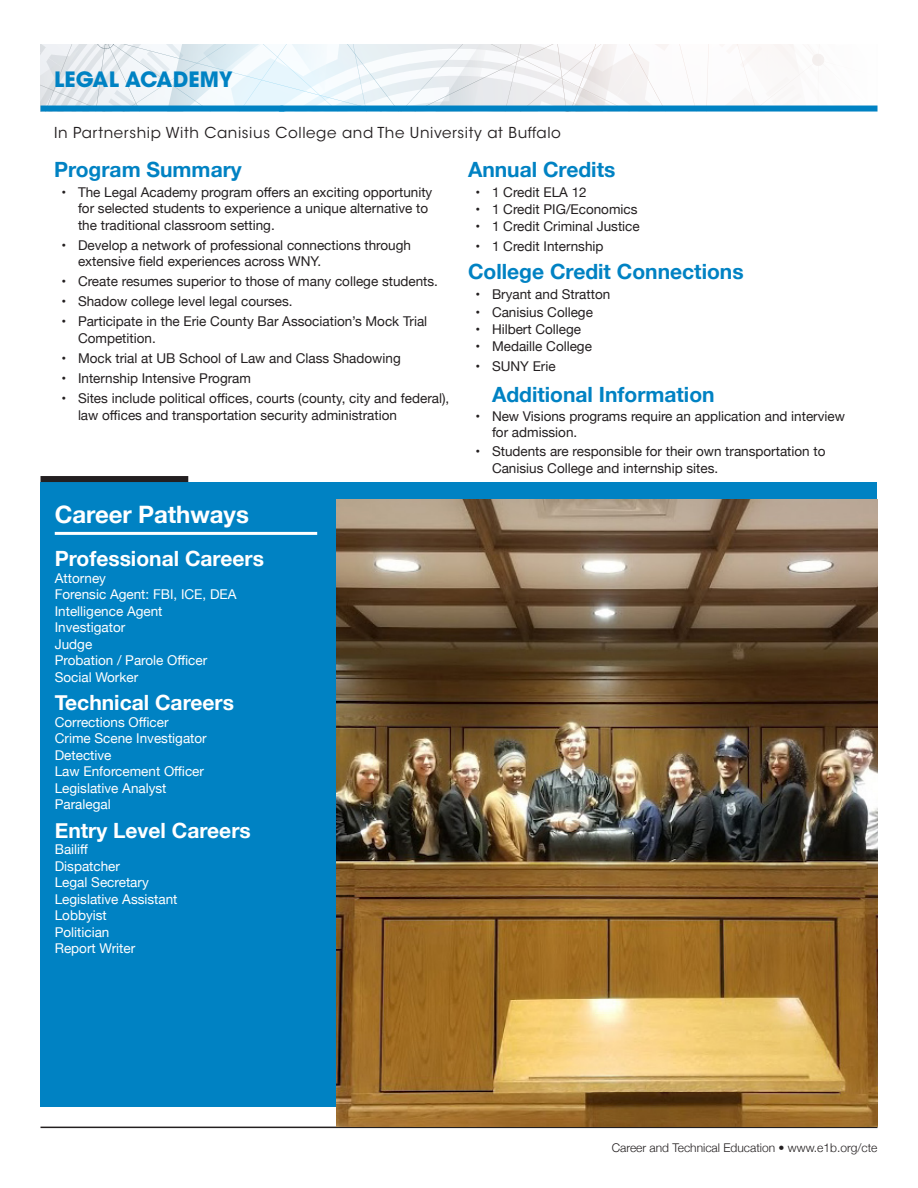
<style>
.page{position:relative;width:918px;height:1188px;background:#fff}
.page>*{position:absolute;margin:0;border:0;box-sizing:border-box;transform-origin:0 0}
.Career_Pathways_head{font:700 24px "Helvetica Neue";letter-spacing:-.005em;color:#fff}
.Summary_and_Credits{font:700 21px "Helvetica Neue";color:#0082c3}
.Career_Headings{font:700 21px "Helvetica Neue";color:#fff}
.Page_Header_5-25{font:700 21px "ITC Avant Garde Std";letter-spacing:.01em;color:#0082c3}
.program_years_and_lo{font:15px "ITC Avant Garde Std";letter-spacing:.04em;color:#231f20}
.t1{font:13.5px/16.5px "Helvetica Neue";color:#231f20}
.Careers_Text{font:13.5px "Helvetica Neue";color:#fff}
.t2{font:300 12px "Helvetica Neue";color:#231f20}
</style>
<div class="page">
<hr style="left:40px;top:1127px;width:838px;height:1px;background:#231f20">
<svg style="left:40px;top:44px;width:835px;height:62px"></svg>
<div style="left:40px;top:106px;width:838px;height:6px;background:#0082c3"></div>
<div style="left:40px;top:482px;width:838px;height:624px;background:#0082c3"></div>
<div style="left:40px;top:476px;width:148px;height:6px;background:#231f20"></div>
<hr style="left:55px;top:532px;width:262px;height:3px;background:#fff">
<img style="left:337px;top:499px;width:541px;height:628px">
<h1 class="Page_Header_5-25" style="left:54px;top:66px;width:180px">LEGAL ACADEMY</h1>
<p class="program_years_and_lo" style="left:54px;top:123px;width:509px">In Partnership With Canisius College and The University at Buffalo</p>
<p class="Summary_and_Credits" style="left:54px;top:153px;width:189px">Program Summary</p>
<p class="t1" style="left:78px;top:185px;width:356px;text-indent:-16px">• The Legal Academy program offers an exciting opportunity for selected students to experience a unique alternative to the traditional classroom setting.</p>
<p class="t1" style="left:78px;top:238px;width:335px;text-indent:-16px">• Develop a network of professional connections through extensive field experiences across WNY.</p>
<p class="t1" style="left:62px;top:274px;width:378px">• Create resumes superior to those of many college students.</p>
<p class="t1" style="left:62px;top:294px;width:233px">• Shadow college level legal courses.</p>
<p class="t1" style="left:78px;top:314px;width:351px;text-indent:-16px">• Participate in the Erie County Bar Association’s Mock Trial<br>Competition.</p>
<p class="t1" style="left:62px;top:351px;width:341px">• Mock trial at UB School of Law and Class Shadowing</p>
<p class="t1" style="left:62px;top:371px;width:191px">• Internship Intensive Program</p>
<p class="t1" style="left:78px;top:391px;width:373px;text-indent:-16px">• Sites include political offices, courts (county, city and federal), law offices and transportation security administration</p>
<p class="Career_Pathways_head" style="left:55px;top:495px;width:196px">Career Pathways</p>
<p class="Career_Headings" style="left:55px;top:542px;width:211px">Professional Careers</p>
<p class="Careers_Text" style="left:55px;top:568px;width:53px">Attorney</p>
<p class="Careers_Text" style="left:55px;top:585px;width:183px">Forensic Agent: FBI, ICE, DEA</p>
<p class="Careers_Text" style="left:55px;top:601px;width:109px">Intelligence Agent</p>
<p class="Careers_Text" style="left:55px;top:618px;width:72px">Investigator</p>
<p class="Careers_Text" style="left:55px;top:634px;width:39px">Judge</p>
<p class="Careers_Text" style="left:55px;top:651px;width:154px">Probation / Parole Officer</p>
<p class="Careers_Text" style="left:55px;top:667px;width:85px">Social Worker</p>
<p class="Career_Headings" style="left:55px;top:686px;width:181px">Technical Careers</p>
<p class="Careers_Text" style="left:55px;top:712px;width:115px">Corrections Officer</p>
<p class="Careers_Text" style="left:55px;top:729px;width:154px">Crime Scene Investigator</p>
<p class="Careers_Text" style="left:55px;top:745px;width:58px">Detective</p>
<p class="Careers_Text" style="left:55px;top:762px;width:151px">Law Enforcement Officer</p>
<p class="Careers_Text" style="left:55px;top:778px;width:113px">Legislative Analyst</p>
<p class="Careers_Text" style="left:55px;top:795px;width:57px">Paralegal</p>
<p class="Career_Headings" style="left:55px;top:814px;width:198px">Entry Level Careers</p>
<p class="Careers_Text" style="left:55px;top:840px;width:35px">Bailiff</p>
<p class="Careers_Text" style="left:55px;top:856px;width:67px">Dispatcher</p>
<p class="Careers_Text" style="left:55px;top:873px;width:95px">Legal Secretary</p>
<p class="Careers_Text" style="left:55px;top:889px;width:124px">Legislative Assistant</p>
<p class="Careers_Text" style="left:55px;top:906px;width:54px">Lobbyist</p>
<p class="Careers_Text" style="left:55px;top:922px;width:56px">Politician</p>
<p class="Careers_Text" style="left:55px;top:939px;width:82px">Report Writer</p>
<p class="Summary_and_Credits" style="left:468px;top:153px;width:149px">Annual Credits</p>
<p class="t1" style="left:476px;top:185px;width:113px">• 1 Credit ELA 12</p>
<p class="t1" style="left:476px;top:202px;width:164px">• 1 Credit PIG/Economics</p>
<p class="t1" style="left:476px;top:219px;width:166px">• 1 Credit Criminal Justice</p>
<p class="t1" style="left:476px;top:239px;width:130px">• 1 Credit Internship</p>
<p class="Summary_and_Credits" style="left:468px;top:256px;width:277px">College Credit Connections</p>
<p class="t1" style="left:476px;top:287px;width:136px">• Bryant and Stratton</p>
<p class="t1" style="left:476px;top:304px;width:119px">• Canisius College</p>
<p class="t1" style="left:476px;top:321px;width:107px">• Hilbert College</p>
<p class="t1" style="left:476px;top:338px;width:118px">• Medaille College</p>
<p class="t1" style="left:476px;top:358px;width:82px">• SUNY Erie</p>
<p class="Summary_and_Credits" style="left:492px;top:378px;width:224px">Additional Information</p>
<p class="t1" style="left:492px;top:409px;width:355px;line-height:15.8px;text-indent:-16px">• New Visions programs require an application and interview for admission.</p>
<p class="t1" style="left:492px;top:444px;width:335px;text-indent:-16px">• Students are responsible for their own transportation to<br>Canisius College and internship sites.</p>
<p class="t2" style="left:612px;top:1138px;width:267px">Career and Technical Education • www.e1b.org/cte</p>
</div>
